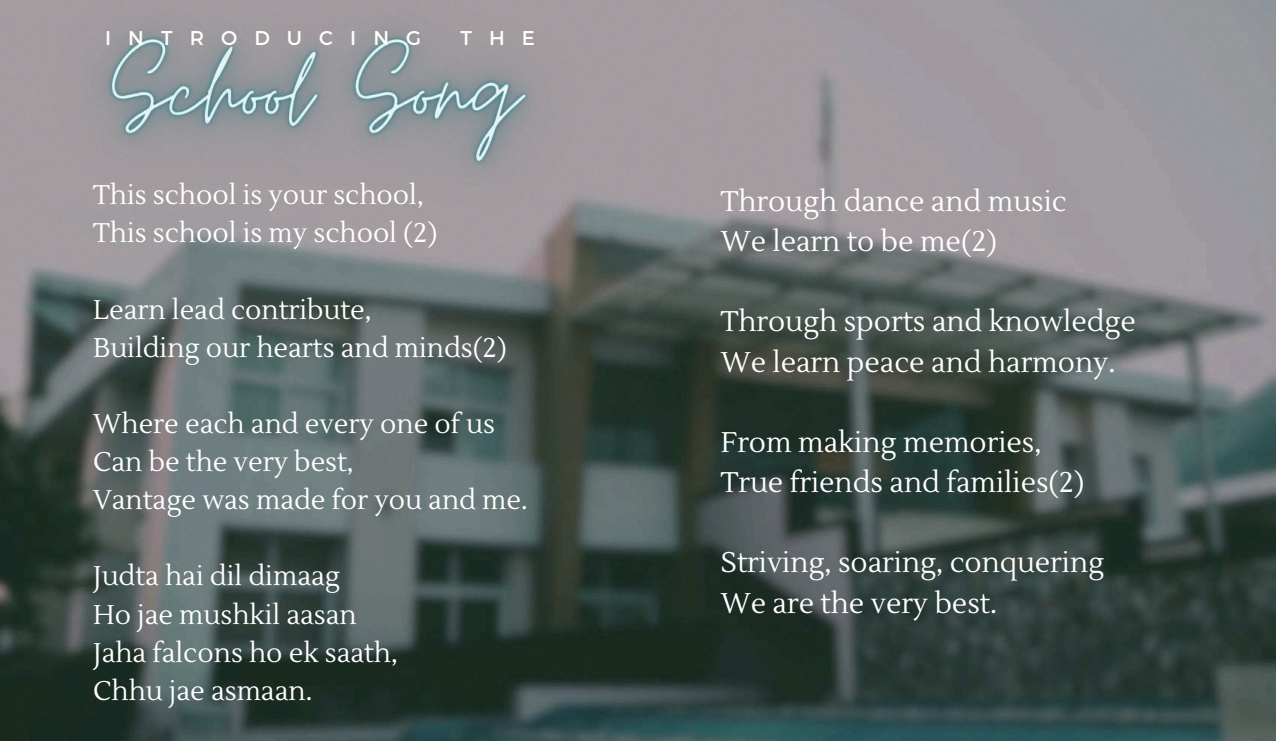
<style>
.page{position:relative;width:1276px;height:741px;background:#fff}
.page>*{position:absolute;margin:0;border:0;box-sizing:border-box;transform-origin:0 0}
.t1{font:28.35px/40px "Lustria";color:#fff}
.t2{font:27px/38.1px "Lustria";color:#fff}
.t3{font:19.95px "Montserrat";letter-spacing:.86em;color:#fff}
</style>
<div class="page">
<img style="left:0;top:0;width:1276px;height:740px">
<img style="left:0;top:0;width:676px;height:316px">
<p class="t3" style="left:105px;top:26px;width:317px">INTRODUCING</p>
<p class="t3" style="left:460px;top:26px;width:76px">THE</p>
<p class="t2" style="left:93px;top:177px;width:346px">This school is your school,<br>This school is my school (2)</p>
<p class="t2" style="left:93px;top:291px;width:415px">Learn lead contribute,<br>Building our hearts and minds(2)</p>
<p class="t2" style="left:93px;top:405px;width:436px">Where each and every one of us<br>Can be the very best,<br>Vantage was made for you and me.</p>
<p class="t2" style="left:93px;top:557px;width:306px">Judta hai dil dimaag<br>Ho jae mushkil aasan<br>Jaha falcons ho ek saath,<br>Chhu jae asmaan.</p>
<p class="t1" style="left:721px;top:182px;width:347px">Through dance and music<br>We learn to be me(2)</p>
<p class="t1" style="left:721px;top:302px;width:417px">Through sports and knowledge<br>We learn peace and harmony.</p>
<p class="t1" style="left:721px;top:423px;width:365px">From making memories,<br>True friends and families(2)</p>
<p class="t1" style="left:721px;top:543px;width:385px">Striving, soaring, conquering<br>We are the very best.</p>
</div>
